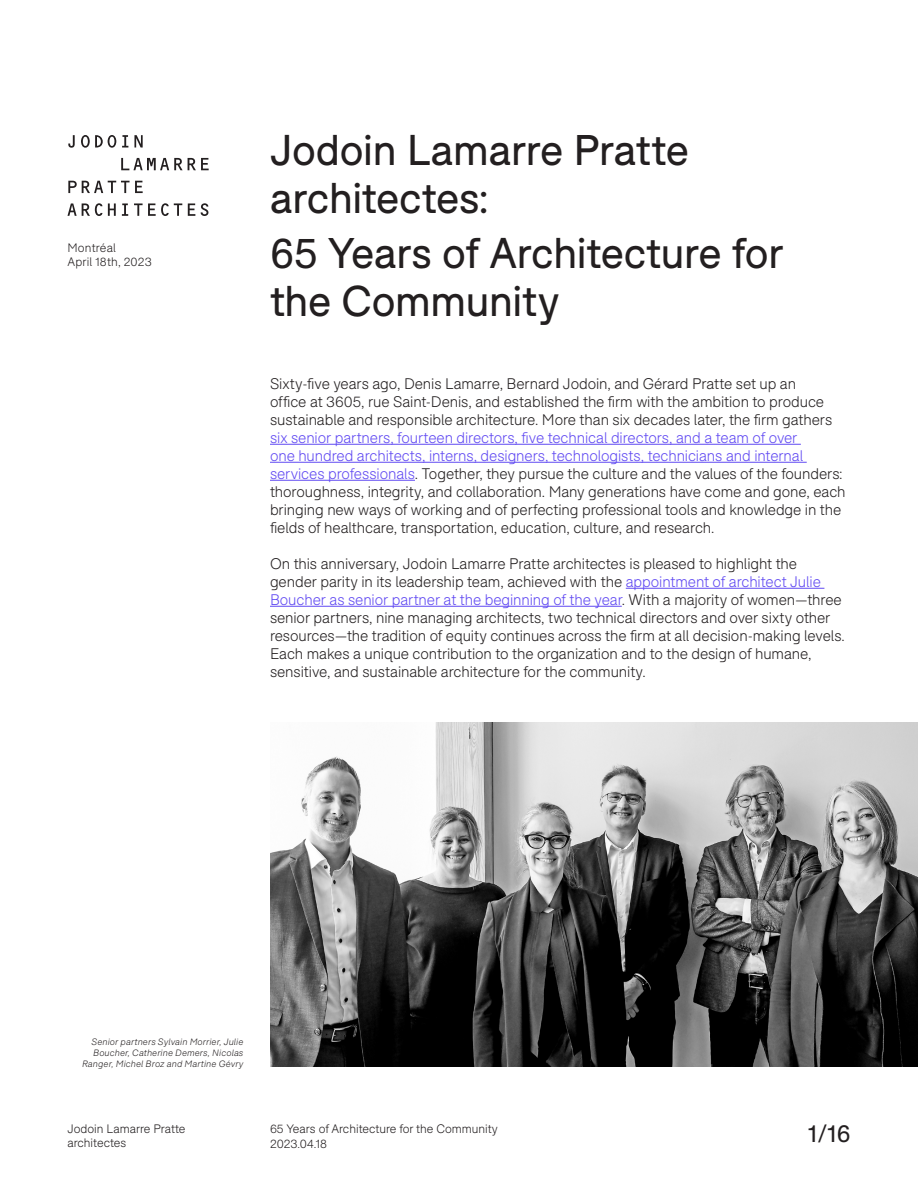
<style>
.page{position:relative;width:918px;height:1188px;background:#fff}
.page>*{position:absolute;margin:0;border:0;box-sizing:border-box;transform-origin:0 0}
.t1{font:42px/48px "F37 Bolton";letter-spacing:-.005em;color:#231f20}
.t2{font:24px "F37 Bolton";color:#231f20}
.t3{font:300 15px/18px "F37 Bolton";letter-spacing:-.005em;color:#231f20}
.t4{font:300 12px/14.4px "F37 Bolton";color:#231f20}
.t5{font:italic 300 9px/10.8px "F37 Bolton";letter-spacing:.025em;color:#231f20;text-align:right}
.s1{color:#6049f2}
</style>
<div class="page">
<img style="left:270px;top:722px;width:648px;height:344px">
<svg style="left:68px;top:203px;width:140px;height:13px"></svg>
<svg style="left:68px;top:181px;width:75px;height:12px"></svg>
<svg style="left:121px;top:158px;width:88px;height:12px"></svg>
<svg style="left:68px;top:135px;width:75px;height:13px"></svg>
<hr style="left:270px;top:444px;width:531px;height:1px;background:#6049f2">
<hr style="left:270px;top:462px;width:537px;height:1px;background:#6049f2">
<hr style="left:270px;top:480px;width:145px;height:1px;background:#6049f2">
<hr style="left:626px;top:588px;width:198px;height:1px;background:#6049f2">
<hr style="left:270px;top:606px;width:352px;height:1px;background:#6049f2">
<p class="t4" style="left:68px;top:240px;width:86px">Montréal<br>April 18th, 2023</p>
<h1 class="t1" style="left:270px;top:127px;width:420px">Jodoin Lamarre Pratte architectes:</h1>
<h1 class="t1" style="left:270px;top:229px;width:515px">65 Years of Architecture for the Community</h1>
<p class="t3" style="left:270px;top:374px;width:564px">Sixty-five years ago, Denis Lamarre, Bernard Jodoin, and Gérard Pratte set up an office at 3605, rue Saint-Denis, and established the firm with the ambition to produce sustainable and responsible architecture. More than six decades later, the firm gathers</p>
<p class="t3" style="left:270px;top:428px;width:577px"><span class="s1">six senior partners, fourteen directors, five technical directors, and a team of over<br>one hundred architects, interns, designers, technologists, technicians and internal services professionals</span>. Together, they pursue the culture and the values of the founders: thoroughness, integrity, and collaboration. Many generations have come and gone, each bringing new ways of working and of perfecting professional tools and knowledge in the fields of healthcare, transportation, education, culture, and research.</p>
<p class="t3" style="left:270px;top:554px;width:576px">On this anniversary, Jodoin Lamarre Pratte architectes is pleased to highlight the gender parity in its leadership team, achieved with the <span class="s1">appointment of architect Julie Boucher as senior partner at the beginning of the year</span>. With a majority of women—three senior partners, nine managing architects, two technical directors and over sixty other resources—the tradition of equity continues across the firm at all decision-making levels.<br>Each makes a unique contribution to the organization and to the design of humane, sensitive, and sustainable architecture for the community.</p>
<p class="t5" style="left:82px;top:1036px;width:163px">Senior partners Sylvain Morrier, Julie<br>Boucher, Catherine Demers, Nicolas<br>Ranger, Michel Broz and Martine Gévry</p>
<p class="t4" style="left:68px;top:1122px;width:120px">Jodoin Lamarre Pratte architectes</p>
<h2 class="t2" style="left:808px;top:1119px;width:44px">1/16</h2>
<p class="t4" style="left:270px;top:1122px;width:229px">65 Years of Architecture for the Community<br>2023.04.18</p>
</div>
